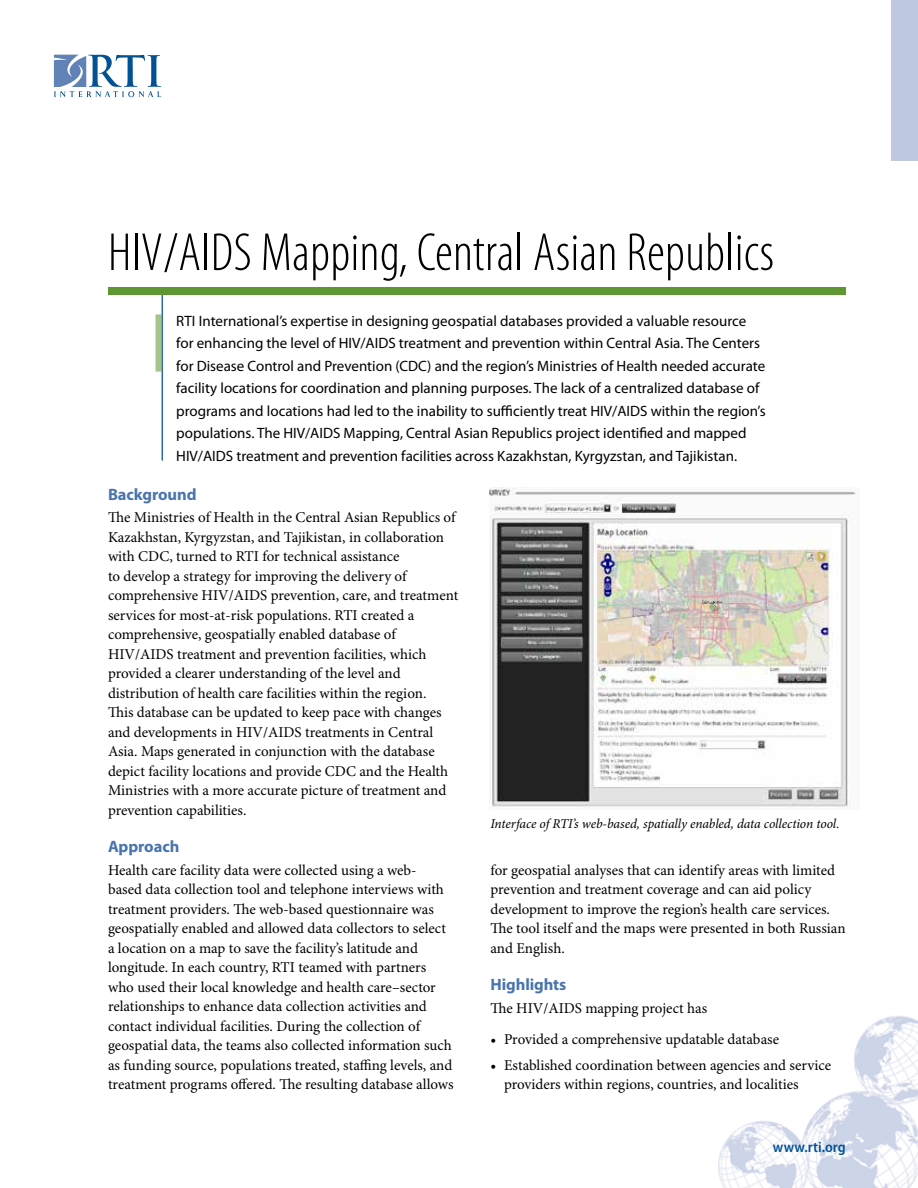
<style>
.page{position:relative;width:918px;height:1188px;background:#fff}
.page>*{position:absolute;margin:0;border:0;box-sizing:border-box;transform-origin:0 0}
.t1{font:300 condensed 54px "Myriad Pro";letter-spacing:.005em;color:#000}
.t2{font:700 16.5px "Myriad Pro";letter-spacing:-.005em;color:#4974ad}
.t3{font:15px/19.5px "Minion Pro";color:#000}
.t4{font:15px/22.5px "Myriad Pro";color:#000}
.t5{font:600 semi-condensed 15px "Myriad Pro";letter-spacing:.01em;color:#005295}
.t6{font:italic 13.5px "Minion Pro";letter-spacing:-.005em;color:#000}
</style>
<div class="page">
<img style="left:718px;top:1016px;width:200px;height:172px">
<svg style="left:54px;top:55px;width:107px;height:42px"></svg>
<div style="left:891px;top:0;width:27px;height:160px;background:#bec9e1"></div>
<div style="left:156px;top:314px;width:6px;height:58px;background:#a5c38a"></div>
<hr style="left:162px;top:291px;width:1px;height:170px;background:#2f68a4">
<div style="left:108px;top:287px;width:738px;height:8px;background:#5e9732"></div>
<img style="left:489px;top:488px;width:370px;height:320px">
<h1 class="t1" style="left:108px;top:223px;width:668px">HIV/AIDS Mapping, Central Asian Republics</h1>
<p class="t4" style="left:176px;top:310px;width:591px">RTI International’s expertise in designing geospatial databases provided a valuable resource for enhancing the level of HIV/AIDS treatment and prevention within Central Asia. The Centers for Disease Control and Prevention (CDC) and the region’s Ministries of Health needed accurate facility locations for coordination and planning purposes. The lack of a centralized database of programs and locations had led to the inability to sufficiently treat HIV/AIDS within the region’s populations. The HIV/AIDS Mapping, Central Asian Republics project identified and mapped HIV/AIDS treatment and prevention facilities across Kazakhstan, Kyrgyzstan, and Tajikistan.</p>
<p class="t2" style="left:108px;top:485px;width:90px">Background</p>
<p class="t3" style="left:108px;top:509px;width:352px">The Ministries of Health in the Central Asian Republics of Kazakhstan, Kyrgyzstan, and Tajikistan, in collaboration with CDC, turned to RTI for technical assistance<br>to develop a strategy for improving the delivery of comprehensive HIV/AIDS prevention, care, and treatment services for most-at-risk populations. RTI created a comprehensive, geospatially enabled database of HIV/AIDS treatment and prevention facilities, which provided a clearer understanding of the level and distribution of health care facilities within the region.<br>This database can be updated to keep pace with changes and developments in HIV/AIDS treatments in Central Asia. Maps generated in conjunction with the database depict facility locations and provide CDC and the Health Ministries with a more accurate picture of treatment and prevention capabilities.</p>
<p class="t2" style="left:108px;top:838px;width:73px">Approach</p>
<p class="t3" style="left:108px;top:861px;width:347px">Health care facility data were collected using a web&shy;based data collection tool and telephone interviews with treatment providers. The web-based questionnaire was geospatially enabled and allowed data collectors to select a location on a map to save the facility’s latitude and longitude. In each country, RTI teamed with partners who used their local knowledge and health care–sector relationships to enhance data collection activities and contact individual facilities. During the collection of geospatial data, the teams also collected information such as funding source, populations treated, staffing levels, and treatment programs offered. The resulting database allows</p>
<p class="t6" style="left:490px;top:815px;width:351px">Interface of RTI’s web-based, spatially enabled, data collection tool.</p>
<p class="t3" style="left:490px;top:861px;width:357px">for geospatial analyses that can identify areas with limited prevention and treatment coverage and can aid policy development to improve the region’s health care services.<br>The tool itself and the maps were presented in both Russian and English.</p>
<p class="t2" style="left:490px;top:976px;width:77px">Highlights</p>
<p class="t3" style="left:490px;top:999px;width:218px">The HIV/AIDS mapping project has</p>
<p class="t3" style="left:490px;top:1030px;width:290px">• Provided a comprehensive updatable database</p>
<p class="t3" style="left:504px;top:1056px;width:329px;text-indent:-14px">• Established coordination between agencies and service providers within regions, countries, and localities</p>
<p class="t5" style="left:773px;top:1139px;width:74px">www.rti.org</p>
</div>
